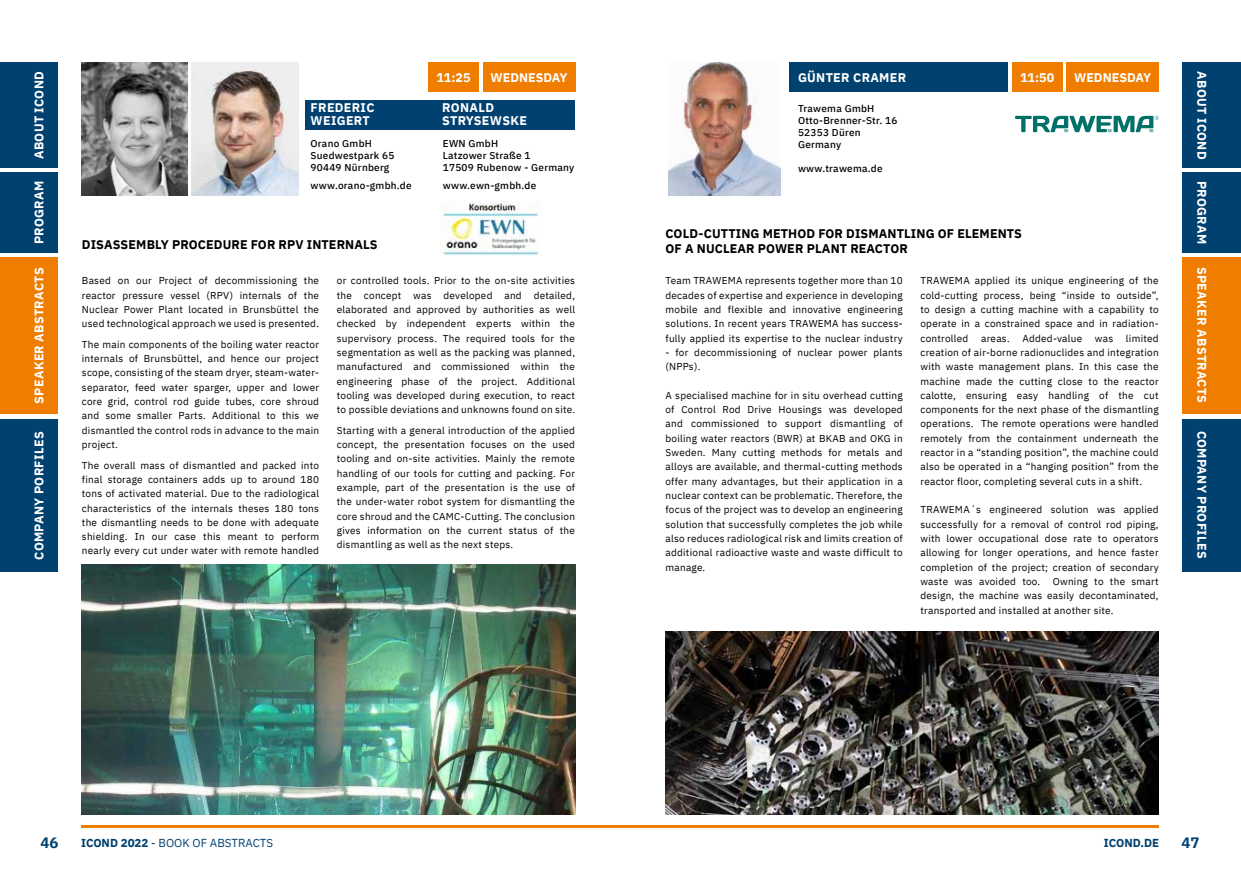
<style>
.page{position:relative;width:1241px;height:886px;background:#fff}
.page>*{position:absolute;margin:0;border:0;box-sizing:border-box;transform-origin:0 0}
.t1{font:700 15px "IBM Plex Sans";color:#004170}
.t2{font:700 12.5px/12.5px "IBM Plex Sans";letter-spacing:.025em;color:#fff}
.t3{font:700 12.5px/15px "IBM Plex Sans";letter-spacing:.01em;color:#000}
.t4{font:700 12.5px "IBM Plex Sans";color:#fff}
.t5{font:11.5px "IBM Plex Sans";color:#004170}
.t6{font:700 11.5px "IBM Plex Sans";color:#004170}
.t7{font:10px/14.2px "IBM Plex Sans";letter-spacing:.025em;color:#000;text-align:justify}
.t8{font:500 10px/12px "IBM Plex Sans";letter-spacing:.025em;color:#000}
.s1{font-weight:700}
</style>
<div class="page">
<div style="left:788px;top:63px;width:219px;height:29px;background:#004170"></div>
<div style="left:1182px;top:62px;width:58px;height:105px;background:#004170"></div>
<div style="left:1182px;top:172px;width:58px;height:80px;background:#004170"></div>
<div style="left:1182px;top:257px;width:58px;height:156px;background:#ef7d00"></div>
<div style="left:1182px;top:419px;width:58px;height:152px;background:#004170"></div>
<div style="left:0;top:63px;width:58px;height:105px;background:#004170"></div>
<div style="left:0;top:172px;width:58px;height:81px;background:#004170"></div>
<div style="left:0;top:258px;width:58px;height:156px;background:#ef7d00"></div>
<div style="left:0;top:419px;width:58px;height:153px;background:#004170"></div>
<div style="left:305px;top:100px;width:270px;height:29px;background:#004170"></div>
<hr style="left:82px;top:826px;width:1076px;height:2px;background:#ef7d00">
<img style="left:665px;top:632px;width:493px;height:182px">
<svg style="left:1015px;top:116px;width:143px;height:16px"></svg>
<img style="left:668px;top:63px;width:112px;height:132px">
<img style="left:82px;top:564px;width:493px;height:250px">
<img style="left:441px;top:201px;width:100px;height:54px">
<img style="left:192px;top:63px;width:106px;height:132px">
<img style="left:81px;top:63px;width:107px;height:132px">
<div style="left:428px;top:63px;width:51px;height:29px;background:#ef7d00"></div>
<div style="left:483px;top:63px;width:92px;height:29px;background:#ef7d00"></div>
<div style="left:1066px;top:63px;width:92px;height:29px;background:#ef7d00"></div>
<div style="left:1011px;top:63px;width:51px;height:29px;background:#ef7d00"></div>
<p class="t2" style="left:32px;top:159px;width:89px;rotate:-90deg">ABOUT ICOND</p>
<p class="t2" style="left:32px;top:244px;width:65px;rotate:-90deg">PROGRAM</p>
<p class="t2" style="left:32px;top:404px;width:138px;rotate:-90deg">SPEAKER ABSTRACTS</p>
<p class="t2" style="left:32px;top:560px;width:130px;rotate:-90deg">COMPANY PORFILES</p>
<p class="t2" style="left:310px;top:101px;width:65px">FREDERIC<br>WEIGERT</p>
<p class="t8" style="left:310px;top:136px;width:85px">Orano GmbH<br>Suedwestpark 65<br>90449 Nürnberg</p>
<p class="t8" style="left:310px;top:178px;width:102px">www.orano-gmbh.de</p>
<p class="t3" style="left:82px;top:236px;width:297px">DISASSEMBLY PROCEDURE FOR RPV INTERNALS</p>
<p class="t2" style="left:436px;top:70px;width:36px">11:25</p>
<p class="t4" style="left:490px;top:68px;width:78px">WEDNESDAY</p>
<p class="t2" style="left:442px;top:101px;width:86px">RONALD<br>STRYSEWSKE</p>
<p class="t8" style="left:443px;top:136px;width:133px">EWN GmbH<br>Latzower Straße 1<br>17509 Rubenow - Germany</p>
<p class="t8" style="left:443px;top:178px;width:95px">www.ewn-gmbh.de</p>
<p class="t7" style="left:82px;top:273px;width:239px">Based on our Project of decommissioning the reactor pressure vessel (RPV) internals of the Nuclear Power Plant located in Brunsbüttel the used technological approach we used is presented.</p>
<p class="t7" style="left:82px;top:336px;width:239px">The main components of the boiling water reactor internals of Brunsbüttel, and hence our project scope, consisting of the steam dryer, steam-water&shy;separator, feed water sparger, upper and lower core grid, control rod guide tubes, core shroud and some smaller Parts. Additional to this we dismantled the control rods in advance to the main project.</p>
<p class="t7" style="left:82px;top:457px;width:239px">The overall mass of dismantled and packed into final storage containers adds up to around 180 tons of activated material. Due to the radiological characteristics of the internals theses 180 tons the dismantling needs to be done with adequate shielding. In our case this meant to perform nearly every cut under water with remote handled</p>
<p class="t7" style="left:337px;top:273px;width:240px">or controlled tools. Prior to the on-site activities the concept was developed and detailed, elaborated and approved by authorities as well checked by independent experts within the supervisory process. The required tools for the segmentation as well as the packing was planned, manufactured and commissioned within the engineering phase of the project. Additional tooling was developed during execution, to react to possible deviations and unknowns found on site.</p>
<p class="t7" style="left:337px;top:422px;width:240px">Starting with a general introduction of the applied concept, the presentation focuses on the used tooling and on-site activities. Mainly the remote handling of our tools for cutting and packing. For example, part of the presentation is the use of the under-water robot system for dismantling the core shroud and the CAMC-Cutting. The conclusion gives information on the current status of the dismantling as well as the next steps.</p>
<p class="t2" style="left:797px;top:70px;width:110px">GÜNTER CRAMER</p>
<p class="t2" style="left:1019px;top:70px;width:36px">11:50</p>
<p class="t4" style="left:1073px;top:68px;width:78px">WEDNESDAY</p>
<p class="t8" style="left:798px;top:102px;width:101px">Trawema GmbH<br>Otto-Brenner-Str. 16<br>52353 Düren<br>Germany</p>
<p class="t8" style="left:798px;top:162px;width:86px">www.trawema.de</p>
<p class="t3" style="left:665px;top:225px;width:358px">COLD-CUTTING METHOD FOR DISMANTLING OF ELEMENTS<br>OF A NUCLEAR POWER PLANT REACTOR</p>
<p class="t7" style="left:665px;top:273px;width:239px">Team TRAWEMA represents together more than 10 decades of expertise and experience in developing mobile and flexible and innovative engineering solutions. In recent years TRAWEMA has success&shy;fully applied its expertise to the nuclear industry</p>
<p class="t7" style="left:665px;top:344px;width:239px">- for decommissioning of nuclear power plants (NPPs).</p>
<p class="t7" style="left:665px;top:387px;width:239px">A specialised machine for in situ overhead cutting of Control Rod Drive Housings was developed and commissioned to support dismantling of boiling water reactors (BWR) at BKAB and OKG in Sweden. Many cutting methods for metals and alloys are available, and thermal-cutting methods offer many advantages, but their application in a nuclear context can be problematic. Therefore, the focus of the project was to develop an engineering solution that successfully completes the job while also reduces radiological risk and limits creation of additional radioactive waste and waste difficult to manage.</p>
<p class="t7" style="left:920px;top:273px;width:240px">TRAWEMA applied its unique engineering of the cold-cutting process, being “inside to outside”, to design a cutting machine with a capability to operate in a constrained space and in radiation&shy;controlled</p>
<p class="t7" style="left:920px;top:330px;width:240px;text-indent:205px">limited creation of air-borne radionuclides and integration with waste management plans. In this case the machine made the cutting close to the reactor calotte, ensuring easy handling of the cut components for the next phase of the dismantling operations. The remote operations were handled remotely from the containment underneath the reactor in a “standing position”, the machine could also be operated in a “hanging position” from the reactor floor, completing several cuts in a shift.</p>
<p class="t7" style="left:920px;top:502px;width:240px">TRAWEMA´s engineered solution was applied successfully for a removal of control rod piping, with lower occupational dose rate to operators allowing for longer operations, and hence faster completion of the project; creation of secondary waste was avoided too. Owning to the smart design, the machine was easily decontaminated, transported and installed at another site.</p>
<p class="t7" style="left:980px;top:330px;width:30px">areas.</p>
<p class="t7" style="left:1022px;top:330px;width:61px">Added-value</p>
<p class="t7" style="left:1094px;top:330px;width:20px">was</p>
<p class="t2" style="left:1208px;top:71px;width:89px;rotate:90deg">ABOUT ICOND</p>
<p class="t2" style="left:1208px;top:181px;width:65px;rotate:90deg">PROGRAM</p>
<p class="t2" style="left:1208px;top:267px;width:138px;rotate:90deg">SPEAKER ABSTRACTS</p>
<p class="t2" style="left:1208px;top:431px;width:129px;rotate:90deg">COMPANY PROFILES</p>
<h1 class="t1" style="left:40px;top:831px;width:20px">46</h1>
<p class="t5" style="left:81px;top:834px;width:193px"><span class="s1">ICOND 2022</span> - BOOK OF ABSTRACTS</p>
<p class="t6" style="left:1103px;top:834px;width:57px">ICOND.DE</p>
<h1 class="t1" style="left:1181px;top:831px;width:20px">47</h1>
</div>
